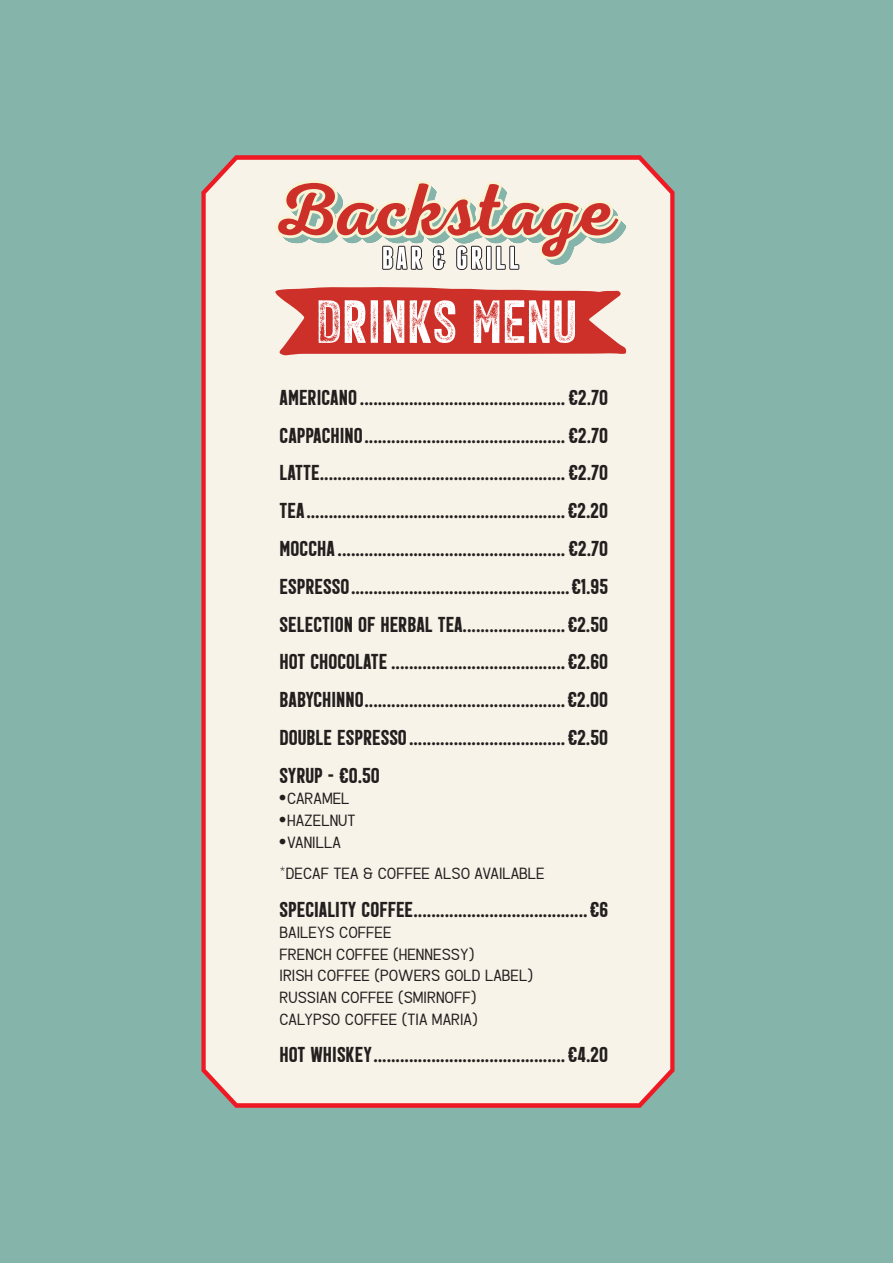
<style>
.page{position:relative;width:893px;height:1263px;background:#85b4ab}
.page>*{position:absolute;margin:0;border:0;box-sizing:border-box;transform-origin:0 0}
.t1{font:67.5px "Double Porter P5";color:#fff}
.t2{font:24px/37.8px "Double Porter 5";color:#241f1f;text-align:justify}
.t3{font:18px/21.6px "Double Porter 4";color:#241f1f}
</style>
<div class="page">
<svg style="left:201px;top:155px;width:473px;height:953px;background:#ea2f36"></svg>
<div style="left:206px;top:160px;width:464px;height:943px;background:#f8f3e8"></div>
<svg style="left:275px;top:287px;width:351px;height:68px;background:#d14a42"></svg>
<svg style="left:275px;top:180px;width:351px;height:90px;background:#debbaf"></svg>
<h1 class="t1" style="left:316px;top:284px;width:263px">DRINKS MENU</h1>
<p class="t2" style="left:280px;top:378px;width:330px">AMERICANO.............................................. €2.70<br>CAPPACHINO............................................. €2.70<br>LATTE....................................................... €2.70<br>TEA..........................................................€2.20<br>MOCCHA................................................... €2.70<br>ESPRESSO.................................................€1.95<br>SELECTION OF HERBAL TEA.......................€2.50<br>HOT CHOCOLATE .......................................€2.60<br>BABYCHINNO.............................................€2.00<br>DOUBLE ESPRESSO...................................€2.50<br>SYRUP - €0.50</p>
<p class="t3" style="left:287px;top:787px;width:70px">CARAMEL<br>HAZELNUT<br>VANILLA</p>
<p class="t3" style="left:280px;top:862px;width:267px">*DECAF TEA &amp; COFFEE ALSO AVAILABLE</p>
<p class="t2" style="left:280px;top:890px;width:330px">SPECIALITY COFFEE.......................................€6</p>
<p class="t3" style="left:280px;top:921px;width:255px">BAILEYS COFFEE<br>FRENCH COFFEE (HENNESSY)<br>IRISH COFFEE (POWERS GOLD LABEL)<br>RUSSIAN COFFEE (SMIRNOFF)<br>CALYPSO COFFEE (TIA MARIA)</p>
<p class="t2" style="left:280px;top:1036px;width:330px">HOT WHISKEY........................................... €4.20</p>
</div>
